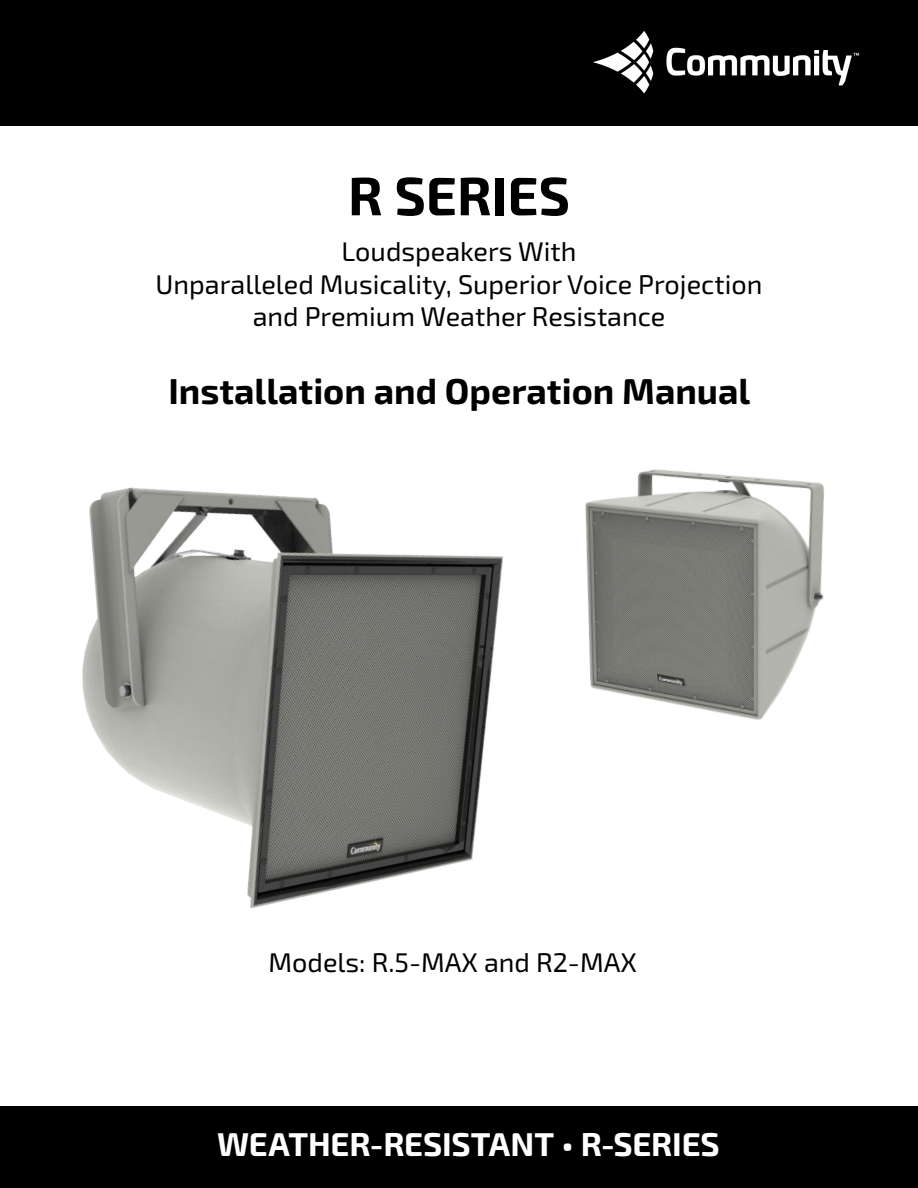
<style>
.page{position:relative;width:918px;height:1188px;background:#fff}
.page>*{position:absolute;margin:0;border:0;box-sizing:border-box;transform-origin:0 0}
.Title_Product{font:700 54px "Exo 2.0";color:#000}
.Title_Manual{font:700 36px "Exo 2.0";color:#000}
.Call-outs_L{font:700 33px "Exo 2.0";letter-spacing:-.01em;color:#fff}
.Title_-_subtitle{font:27px "Exo 2.0";color:#000}
</style>
<div class="page">
<div style="left:0;top:0;width:918px;height:125px;background:#000"></div>
<img style="left:593px;top:31px;width:267px;height:63px">
<div style="left:0;top:1107px;width:918px;height:81px;background:#000"></div>
<img style="left:82px;top:487px;width:422px;height:421px">
<img style="left:585px;top:469px;width:239px;height:251px">
<p class="Title_Product" style="left:348px;top:164px;width:223px">R SERIES</p>
<p class="Title_-_subtitle" style="left:341px;top:236px;width:237px">Loudspeakers With</p>
<p class="Title_-_subtitle" style="left:156px;top:268px;width:608px">Unparalleled Musicality, Superior Voice Projection</p>
<p class="Title_-_subtitle" style="left:253px;top:301px;width:414px">and Premium Weather Resistance</p>
<p class="Title_Manual" style="left:168px;top:370px;width:584px">Installation and Operation Manual</p>
<p class="Title_-_subtitle" style="left:269px;top:947px;width:370px">Models: R.5-MAX and R2-MAX</p>
<p class="Call-outs_L" style="left:217px;top:1124px;width:504px">WEATHER-RESISTANT • R-SERIES</p>
</div>
